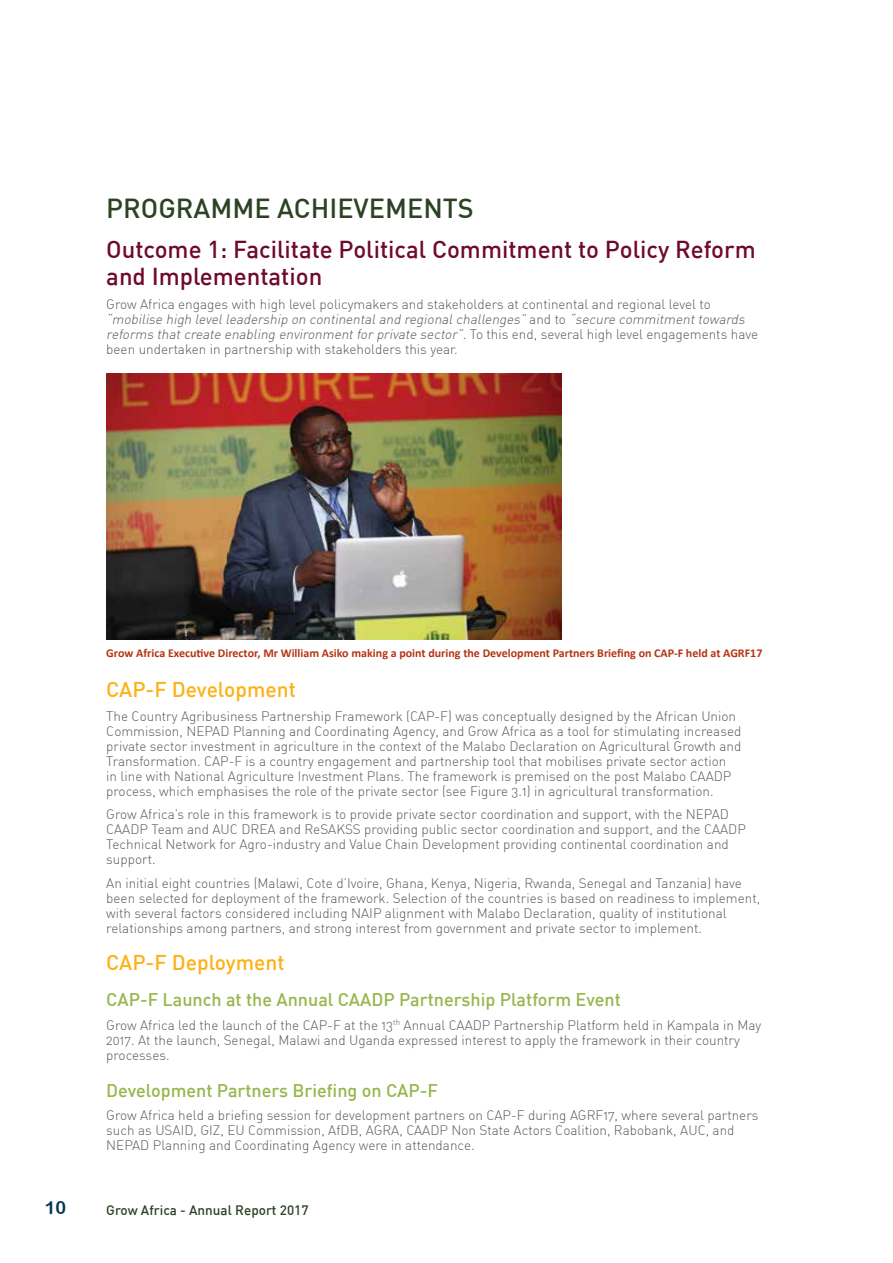
<style>
.page{position:relative;width:893px;height:1263px;background:#fff}
.page>*{position:absolute;margin:0;border:0;box-sizing:border-box;transform-origin:0 0}
.t1{font:500 27px "DIN";color:#2c4224}
.t2{font:500 24px/27px "DIN";color:#6f092d}
.t3{font:500 21px "DIN";color:#fcb116}
.t4{font:500 18px "DIN";color:#97b64d}
.t5{font:18px "Arial Rounded MT Bold";color:#00364e}
.t6{font:13.5px/15px "DIN Light Alternate";color:#58595b}
.t7{font:500 13.5px "DIN";color:#2c4224}
.t8{font:700 12px "Calibri";color:#b43412}
.s1{font-style:italic}
</style>
<div class="page">
<img style="left:106px;top:373px;width:456px;height:267px">
<h1 class="t1" style="left:106px;top:191px;width:369px">PROGRAMME ACHIEVEMENTS</h1>
<h2 class="t2" style="left:106px;top:235px;width:651px">Outcome 1: Facilitate Political Commitment to Policy Reform and Implementation</h2>
<p class="t6" style="left:106px;top:296px;width:653px">Grow Africa engages with high level policymakers and stakeholders at continental and regional level to <span class="s1">“mobilise high levelleadership on continentaland regionalchallenges”</span> a n d t o <span class="s1">“secure commitmenttowards reforms thatcreate enabling environmentfor private sector”.</span>To t h i s e n d , s eve ra l h i g h leve l e n g a g e m e n t s h a ve been undertaken in partnership with stakeholders this year.</p>
<p class="t8" style="left:106px;top:644px;width:658px">Grow Africa Executive Director, Mr William Asiko making a point during the Development Partners Briefing on CAP-F held at AGRF17</p>
<h3 class="t3" style="left:106px;top:676px;width:191px">CAP-F Development</h3>
<p class="t6" style="left:106px;top:708px;width:637px">The Country Agribusiness Partnership Framework (CAP-F) was conceptually designed by the African Union Commission, NEPAD Planning and Coordinating Agency, and Grow Africa as a tool for stimulating increased private sector investment in agriculture in the context of the Malabo Declaration on Agricultural Growth and Transformation. CAP-F is a country engagement and partnership tool that mobilises private sector action<br>in line with National Agriculture Investment Plans. The framework is premised on the post Malabo CAADP process, which emphasises the role of the private sector (see Figure 3.1) in agricultural transformation.</p>
<p class="t6" style="left:106px;top:807px;width:641px">Grow Africa’s role in this framework is to provide private sector coordination and support, with the NEPAD CAADP Team and AUC DREA and ReSAKSS providing public sector coordination and support, and the CAADP Technical Network for Agro-industry and Value Chain Development providing continental coordination and support.</p>
<p class="t6" style="left:106px;top:875px;width:655px">An initial eight countries (Malawi, Cote d’Ivoire, Ghana, Kenya, Nigeria, Rwanda, Senegal and Tanzania) have been selected for deployment of the framework. Selection of the countries is based on readiness to implement, with several factors considered including NAIP alignment with Malabo Declaration, quality of institutional relationships among partners, and strong interest from government and private sector to implement.</p>
<h3 class="t3" style="left:106px;top:948px;width:180px">CAP-F Deployment</h3>
<h3 class="t4" style="left:106px;top:988px;width:516px">CAP-F Launch at the Annual CAADP Partnership Platform Event</h3>
<p class="t6" style="left:106px;top:1017px;width:656px">Grow Africa led the launch of the CAP-F at the 13<sup>th</sup> Annual CAADP Partnership Platform held in Kampala in May<br>2017. At the launch, Senegal, Malawi and Uganda expressed interest to apply the framework in their country processes.</p>
<h3 class="t4" style="left:106px;top:1078px;width:333px">Development Partners Briefing on CAP-F</h3>
<p class="t6" style="left:106px;top:1107px;width:654px">Grow Africa held a briefing session for development partners on CAP-F during AGRF17, where several partners such as USAID, GIZ, EU Commission, AfDB, AGRA, CAADP Non State Actors Coalition, Rabobank, AUC, and<br>NEPAD Planning and Coordinating Agency were in attendance.</p>
<h3 class="t5" style="left:45px;top:1197px;width:23px">10</h3>
<p class="t7" style="left:106px;top:1201px;width:204px">Grow Africa - Annual Report 2017</p>
</div>
